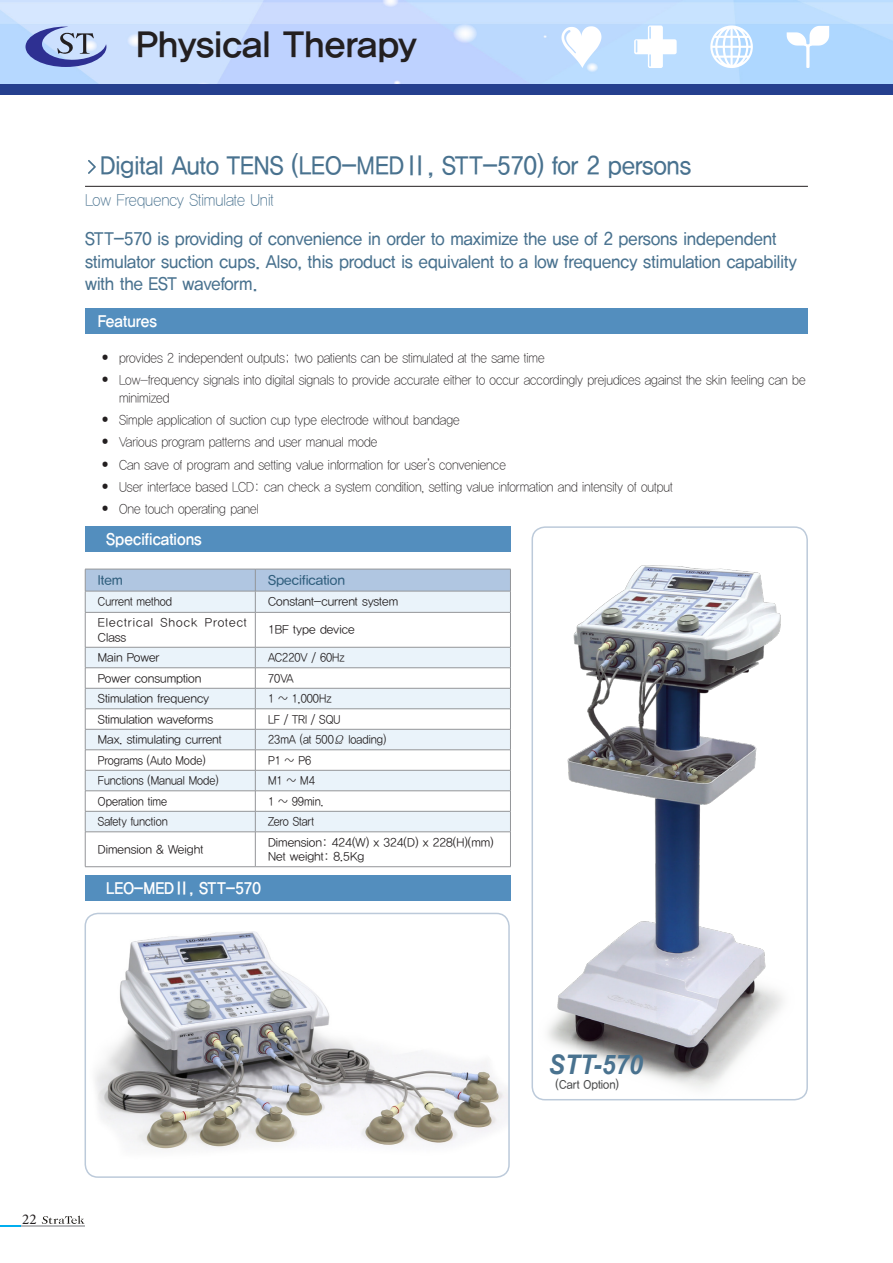
<style>
.page{position:relative;width:893px;height:1263px;background:#fff}
.page>*{position:absolute;margin:0;border:0;box-sizing:border-box;transform-origin:0 0}
.t1{font:36px "YDIYGO340";color:#231f20}
.t2{font:italic 700 27px "Arial";color:#49728f;scale:.91 1}
.t3{font:25.5px "YDIYGO330";color:#49728f;scale:.91 1}
.t4{font:18px/22.5px "YDIYGO330";color:#49728f;scale:.91 1}
.t5{font:16.5px "YDIYGO340";color:#fff;scale:.91 1}
.t6{font:16.5px "YDIYGO310";color:#49728f;scale:.91 1}
.t7{font:15px "Minion Pro";color:#231f20}
.t8{font:13.5px/18px "YDIYGO310";color:#231f20;scale:.91 1}
.t9{font:13.5px "YDIYGO330";color:#315f7e}
.t10{font:12px "YDIYGO320";color:#231f20}
.t11{font:12px "YDIYGO320";color:#231f20;scale:.91 1}
.t12{font:12px/14.4px "YDIYGO320";letter-spacing:.08em;color:#231f20}
.t13{font:12px "YDIYGO330";color:#4b4c4d;scale:.91 1}
.s1{font-family:"Gulim"}
</style>
<div class="page">
<div style="left:0;top:84px;width:893px;height:11px;background:#253f8e"></div>
<svg style="left:634px;top:26px;width:43px;height:42px"></svg>
<svg style="left:561px;top:26px;width:40px;height:42px"></svg>
<svg style="left:710px;top:26px;width:43px;height:42px"></svg>
<svg style="left:787px;top:26px;width:42px;height:42px"></svg>
<svg style="left:26px;top:27px;width:80px;height:40px;background:#909ecf"></svg>
<svg style="left:0;top:1225px;width:21px;height:1px"></svg>
<hr style="left:21px;top:1225px;width:64px;height:1px;background:#b8b9bc">
<svg style="left:42px;top:1215px;width:43px;height:9px"></svg>
<hr style="left:85px;top:186px;width:723px;height:1px;background:#231f20">
<svg style="left:88px;top:160px;width:8px;height:14px"></svg>
<svg style="left:86px;top:613px;width:424px;height:253px"></svg>
<hr style="left:255px;top:667px;width:256px;height:1px;background:#939598">
<hr style="left:255px;top:688px;width:256px;height:1px;background:#939598">
<hr style="left:255px;top:708px;width:256px;height:1px;background:#939598">
<hr style="left:255px;top:729px;width:256px;height:1px;background:#939598">
<hr style="left:255px;top:749px;width:256px;height:1px;background:#939598">
<hr style="left:85px;top:770px;width:170px;height:1px;background:#939598">
<hr style="left:255px;top:770px;width:256px;height:1px;background:#939598">
<hr style="left:255px;top:790px;width:256px;height:1px;background:#939598">
<hr style="left:255px;top:811px;width:256px;height:1px;background:#939598">
<svg style="left:510px;top:648px;width:1px;height:183px"></svg>
<hr style="left:255px;top:831px;width:256px;height:1px;background:#939598">
<hr style="left:510px;top:832px;width:1px;height:34px;background:#939598">
<hr style="left:255px;top:866px;width:256px;height:1px;background:#939598">
<svg style="left:85px;top:569px;width:426px;height:43px;background:#c9d8e9"></svg>
<hr style="left:85px;top:612px;width:170px;height:1px;background:#939598">
<hr style="left:85px;top:612px;width:1px;height:35px;background:#939598">
<hr style="left:255px;top:612px;width:256px;height:1px;background:#939598">
<hr style="left:255px;top:612px;width:1px;height:35px;background:#939598">
<hr style="left:510px;top:612px;width:1px;height:35px;background:#939598">
<hr style="left:85px;top:647px;width:170px;height:1px;background:#939598">
<hr style="left:255px;top:647px;width:256px;height:1px;background:#939598">
<hr style="left:85px;top:667px;width:170px;height:1px;background:#939598">
<hr style="left:85px;top:688px;width:170px;height:1px;background:#939598">
<hr style="left:85px;top:708px;width:170px;height:1px;background:#939598">
<hr style="left:85px;top:729px;width:170px;height:1px;background:#939598">
<hr style="left:85px;top:749px;width:170px;height:1px;background:#939598">
<hr style="left:85px;top:790px;width:170px;height:1px;background:#939598">
<hr style="left:85px;top:811px;width:170px;height:1px;background:#939598">
<svg style="left:85px;top:647px;width:1px;height:184px"></svg>
<svg style="left:255px;top:647px;width:1px;height:185px"></svg>
<hr style="left:85px;top:831px;width:170px;height:1px;background:#939598">
<hr style="left:85px;top:832px;width:1px;height:34px;background:#939598">
<hr style="left:255px;top:832px;width:1px;height:34px;background:#939598">
<hr style="left:85px;top:866px;width:170px;height:1px;background:#939598">
<img style="left:537px;top:530px;width:246px;height:570px">
<div style="left:531px;top:526px;width:277px;height:574px;border:2px solid #bccada;border-radius:13px"></div>
<div style="left:85px;top:526px;width:425px;height:26px;background:#538ebe"></div>
<img style="left:85px;top:913px;width:422px;height:264px">
<div style="left:85px;top:913px;width:425px;height:265px;border:2px solid #bccada;border-radius:13px"></div>
<div style="left:85px;top:875px;width:425px;height:25px;background:#538ebe"></div>
<div style="left:85px;top:308px;width:722px;height:26px;background:#538ebe"></div>
<h1 class="t1" style="left:136px;top:24px;width:282px">Physical Therapy</h1>
<p class="t3" style="left:100px;top:152px;width:651px">Digital Auto TENS (LEO-MEDⅡ, STT-570) for 2 persons</p>
<p class="t6" style="left:85px;top:191px;width:209px">Low Frequency Stimulate Unit</p>
<p class="t4" style="left:85px;top:228px;width:784px">STT-570 is providing of convenience in order to maximize the use of 2 persons independent stimulator suction cups. Also, this product is equivalent to a low frequency stimulation capability with the EST waveform.</p>
<p class="t5" style="left:98px;top:311px;width:66px">Features</p>
<p class="t8" style="left:102px;top:349px;width:488px"><span class="s1">٢</span> provides 2 independent outputs; two patients can be stimulated at the same time</p>
<p class="t8" style="left:119px;top:371px;width:756px;text-indent:-17px"><span class="s1">٢</span> Low-frequency signals into digital signals to provide accurate either to occur accordingly prejudices against the skin feeling can be minimized</p>
<p class="t8" style="left:102px;top:411px;width:394px"><span class="s1">٢</span> Simple application of suction cup type electrode without bandage</p>
<p class="t8" style="left:102px;top:434px;width:304px"><span class="s1">٢</span> Various program patterns and user manual mode</p>
<p class="t8" style="left:102px;top:456px;width:445px"><span class="s1">٢</span> Can save of program and setting value information for user’s convenience</p>
<p class="t8" style="left:102px;top:478px;width:629px"><span class="s1">٢</span> User interface based LCD: can check a system condition, setting value information and intensity of output</p>
<p class="t8" style="left:102px;top:500px;width:174px"><span class="s1">٢</span> One touch operating panel</p>
<p class="t5" style="left:106px;top:529px;width:106px">Specifications</p>
<p class="t9" style="left:98px;top:573px;width:27px">Item</p>
<p class="t9" style="left:268px;top:573px;width:79px">Specification</p>
<p class="t11" style="left:98px;top:595px;width:83px">Current method</p>
<p class="t10" style="left:268px;top:595px;width:132px">Constant-current system</p>
<p class="t12" style="left:98px;top:616px;width:150px">Electrical Shock Protect<br>Class</p>
<p class="t10" style="left:268px;top:623px;width:88px">1BF type device</p>
<p class="t10" style="left:98px;top:651px;width:63px">Main Power</p>
<p class="t11" style="left:268px;top:651px;width:86px">AC220V / 60Hz</p>
<p class="t10" style="left:98px;top:671px;width:105px">Power consumption</p>
<p class="t11" style="left:268px;top:671px;width:29px">70VA</p>
<p class="t10" style="left:98px;top:692px;width:113px">Stimulation frequency</p>
<p class="t11" style="left:268px;top:692px;width:71px">1 ~ 1,000Hz</p>
<p class="t10" style="left:98px;top:712px;width:117px">Stimulation waveforms</p>
<p class="t11" style="left:268px;top:712px;width:81px">LF / TRI / SQU</p>
<p class="t10" style="left:98px;top:733px;width:125px">Max. stimulating current</p>
<p class="t11" style="left:268px;top:733px;width:131px">23mA (at 500Ω loading)</p>
<p class="t11" style="left:98px;top:753px;width:120px">Programs (Auto Mode)</p>
<p class="t11" style="left:268px;top:753px;width:49px">P1 ~ P6</p>
<p class="t11" style="left:98px;top:774px;width:134px">Functions (Manual Mode)</p>
<p class="t11" style="left:268px;top:774px;width:53px">M1 ~ M4</p>
<p class="t11" style="left:98px;top:794px;width:77px">Operation time</p>
<p class="t11" style="left:268px;top:794px;width:62px">1 ~ 99min.</p>
<p class="t11" style="left:98px;top:815px;width:78px">Safety function</p>
<p class="t11" style="left:268px;top:815px;width:52px">Zero Start</p>
<p class="t10" style="left:98px;top:843px;width:107px">Dimension &amp; Weight</p>
<p class="t10" style="left:268px;top:835px;width:227px">Dimension: 424(W) x 324(D) x 228(H)(mm)</p>
<p class="t10" style="left:268px;top:850px;width:98px">Net weight: 8.5Kg</p>
<p class="t5" style="left:106px;top:878px;width:171px">LEO-MEDⅡ, STT-570</p>
<p class="t7" style="left:22px;top:1209px;width:16px">22</p>
<p class="t2" style="left:549px;top:1046px;width:105px">STT-570</p>
<p class="t13" style="left:556px;top:1078px;width:71px">(Cart Option)</p>
</div>
